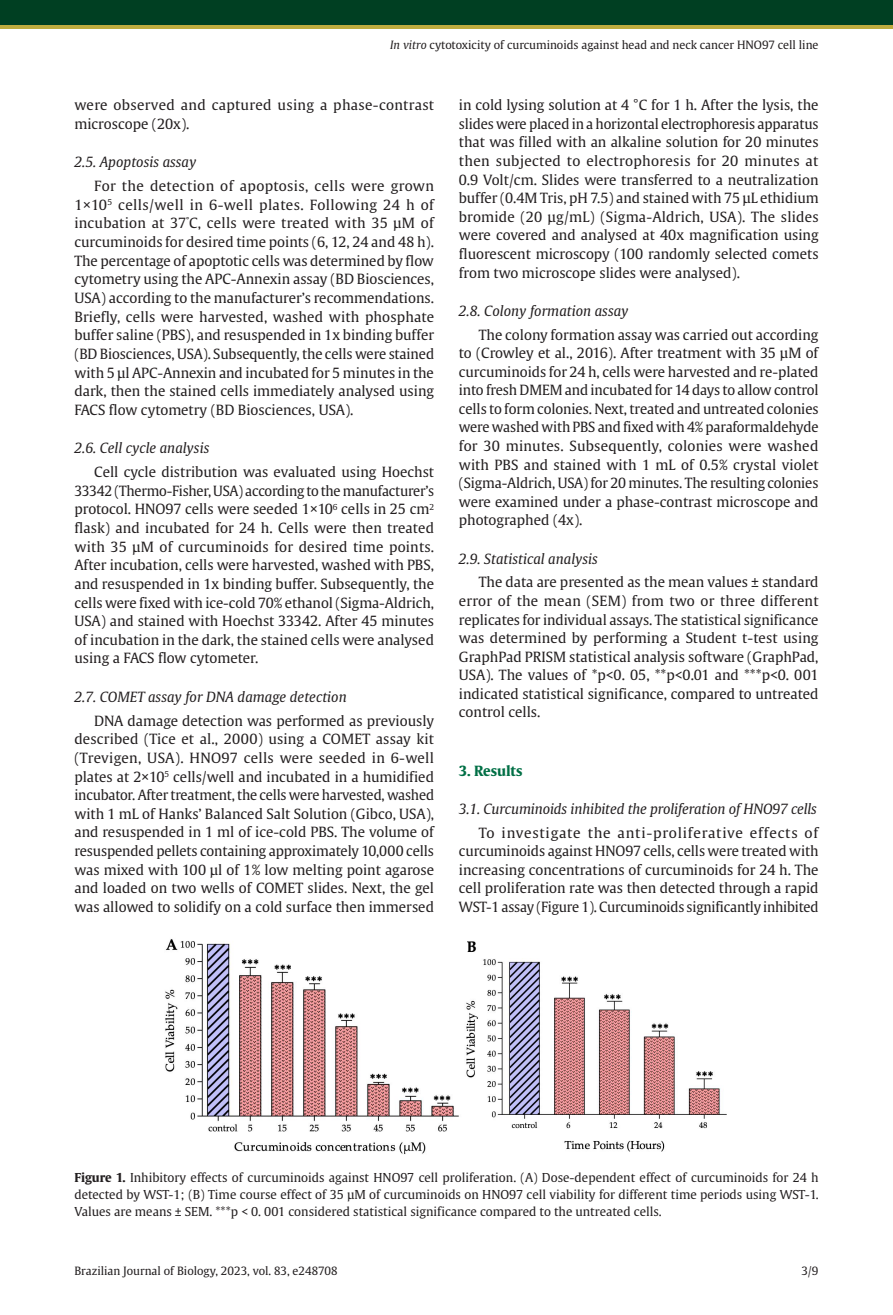
<style>
.page{position:relative;width:893px;height:1315px;background:#fff}
.page>*{position:absolute;margin:0;border:0;box-sizing:border-box;transform-origin:0 0}
.Paragraph{font:14px/18.7px "Gulliver";color:#231f20;text-align:justify}
.Heading2{font:italic 14px "Gulliver";color:#231f20}
.Paragraph-2{font:14px/18.7px "Gulliver";letter-spacing:.02em;color:#231f20}
.Heading2Alt{font:italic 14px "Gulliver";letter-spacing:-.01em;color:#231f20}
.Heading1{font:700 14px "Gulliver";color:#016f45}
.FigureCaption{font:12.25px/16.6px "Gulliver";color:#231f20;text-align:justify}
.t1{font:11.38px "Gulliver";color:#231f20}
.s1{font-style:italic}
.s2{font-weight:700}
</style>
<div class="page">
<div style="left:0;top:12px;width:893px;height:17px;background:#beab3f"></div>
<div style="left:0;top:0;width:893px;height:25px;background:#003f22"></div>
<img style="left:165px;top:939px;width:562px;height:215px">
<p class="t1" style="left:390px;top:37px;width:430px"><span class="s1">In vitro</span> cytotoxicity of curcuminoids against head and neck cancer HNO97 cell line</p>
<p class="Paragraph-2" style="left:74px;top:96px;width:361px">were observed and captured using a phase-contrast microscope (20x).</p>
<p class="Heading2" style="left:74px;top:154px;width:123px">2.5. Apoptosis assay</p>
<p class="Paragraph" style="left:74px;top:176px;width:361px;text-indent:20px">For the detection of apoptosis, cells were grown 1×10<sup>5</sup> cells/well in 6-well plates. Following 24 h of incubation at 37˚C, cells were treated with 35 µM of curcuminoids for desired time points (6, 12, 24 and 48 h).<br>The percentage of apoptotic cells was determined by flow cytometry using the APC-Annexin assay (BD Biosciences, USA) according to the manufacturer’s recommendations.<br>Briefly, cells were harvested, washed with phosphate buffer saline (PBS), and resuspended in 1x binding buffer (BD Biosciences, USA). Subsequently, the cells were stained with 5 µl APC-Annexin and incubated for 5 minutes in the dark, then the stained cells immediately analysed using FACS flow cytometry (BD Biosciences, USA).</p>
<p class="Heading2" style="left:74px;top:440px;width:136px">2.6. Cell cycle analysis</p>
<p class="Paragraph" style="left:74px;top:462px;width:361px;text-indent:20px">Cell cycle distribution was evaluated using Hoechst 33342 (Thermo-Fisher, USA) according to the manufacturer’s protocol. HNO97 cells were seeded 1×10<sup>6</sup> cells in 25 cm<sup>2 </sup>flask) and incubated for 24 h. Cells were then treated with 35 µM of curcuminoids for desired time points.<br>After incubation, cells were harvested, washed with PBS, and resuspended in 1x binding buffer. Subsequently, the cells were fixed with ice-cold 70% ethanol (Sigma-Aldrich, USA) and stained with Hoechst 33342. After 45 minutes of incubation in the dark, the stained cells were analysed using a FACS flow cytometer.</p>
<p class="Heading2" style="left:74px;top:688px;width:274px">2.7. COMET assay for DNA damage detection</p>
<p class="Paragraph" style="left:74px;top:711px;width:361px;text-indent:20px">DNA damage detection was performed as previously described (Tice et al., 2000) using a COMET assay kit (Trevigen, USA). HNO97 cells were seeded in 6-well plates at 2×10<sup>5</sup> cells/well and incubated in a humidified incubator. After treatment, the cells were harvested, washed with 1 mL of Hanks’ Balanced Salt Solution (Gibco, USA), and resuspended in 1 ml of ice-cold PBS. The volume of resuspended pellets containing approximately 10,000 cells was mixed with 100 µl of 1% low melting point agarose and loaded on two wells of COMET slides. Next, the gel was allowed to solidify on a cold surface then immersed</p>
<p class="Paragraph" style="left:459px;top:96px;width:361px">in cold lysing solution at 4 °C for 1 h. After the lysis, the slides were placed in a horizontal electrophoresis apparatus that was filled with an alkaline solution for 20 minutes then subjected to electrophoresis for 20 minutes at 0.9 Volt/cm. Slides were transferred to a neutralization buffer (0.4M Tris, pH 7.5) and stained with 75 μL ethidium bromide (20 μg/mL) (Sigma-Aldrich, USA). The slides were covered and analysed at 40x magnification using fluorescent microscopy (100 randomly selected comets from two microscope slides were analysed).</p>
<p class="Heading2" style="left:459px;top:302px;width:171px">2.8. Colony formation assay</p>
<p class="Paragraph" style="left:459px;top:325px;width:361px;text-indent:20px">The colony formation assay was carried out according to (Crowley et al., 2016). After treatment with 35 µM of curcuminoids for 24 h, cells were harvested and re‑plated into fresh DMEM and incubated for 14 days to allow control cells to form colonies. Next, treated and untreated colonies were washed with PBS and fixed with 4% paraformaldehyde for 30 minutes. Subsequently, colonies were washed with PBS and stained with 1 mL of 0.5% crystal violet (Sigma‑Aldrich, USA) for 20 minutes. The resulting colonies were examined under a phase-contrast microscope and photographed (4x).</p>
<p class="Heading2" style="left:459px;top:550px;width:141px">2.9. Statistical analysis</p>
<p class="Paragraph" style="left:459px;top:573px;width:361px;text-indent:20px">The data are presented as the mean values ± standard error of the mean (SEM) from two or three different replicates for individual assays. The statistical significance was determined by performing a Student t-test using GraphPad PRISM statistical analysis software (GraphPad, USA). The values of *p&lt;0. 05, **p&lt;0.01 and ***p&lt;0. 001 indicated statistical significance, compared to untreated control cells.</p>
<p class="Heading1" style="left:459px;top:761px;width:65px">3. Results</p>
<p class="Heading2Alt" style="left:459px;top:800px;width:360px">3.1. Curcuminoids inhibited the proliferation of HNO97 cells</p>
<p class="Paragraph" style="left:459px;top:823px;width:361px;text-indent:20px">To investigate the anti-proliferative effects of curcuminoids against HNO97 cells, cells were treated with increasing concentrations of curcuminoids for 24 h. The cell proliferation rate was then detected through a rapid WST-1 assay (Figure 1). Curcuminoids significantly inhibited</p>
<p class="FigureCaption" style="left:74px;top:1169px;width:746px"><span class="s2">Figure 1.</span> Inhibitory effects of curcuminoids against HNO97 cell proliferation. (A) Dose-dependent effect of curcuminoids for 24 h detected by WST-1; (B) Time course effect of 35 μM of curcuminoids on HNO97 cell viability for different time periods using WST-1.<br>Values are means ± SEM. ***p &lt; 0. 001 considered statistical significance compared to the untreated cells.</p>
<p class="t1" style="left:74px;top:1264px;width:265px">Brazilian Journal of Biology, 2023, vol. 83, e248708</p>
<p class="t1" style="left:801px;top:1264px;width:19px">3/9</p>
</div>
